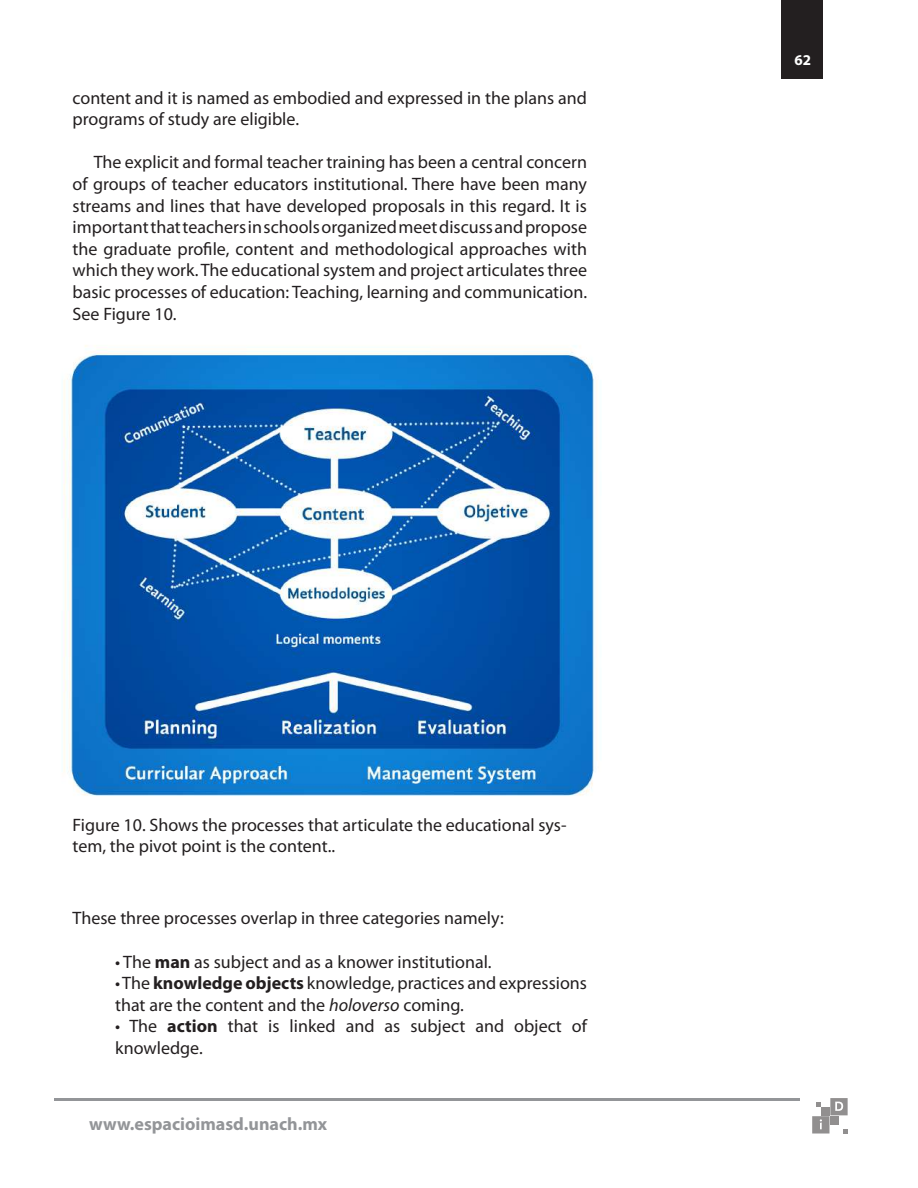
<style>
.page{position:relative;width:918px;height:1188px;background:#fff}
.page>*{position:absolute;margin:0;border:0;box-sizing:border-box;transform-origin:0 0}
.t1{font:18px/21.6px "Myriad Pro";color:#231f20}
.t2{font:700 18px "Myriad Pro";color:#939598}
.t3{font:700 15px "Myriad Pro";color:#fff}
.s1{font-weight:700}
.s2{font-style:italic}
</style>
<div class="page">
<div style="left:782px;top:0;width:41px;height:78px;background:#231f20"></div>
<hr style="left:54px;top:1098px;width:745px;height:3px;background:#939598">
<svg style="left:812px;top:1098px;width:36px;height:36px"></svg>
<img style="left:64px;top:345px;width:533px;height:451px">
<p class="t1" style="left:73px;top:86px;width:516px">content and it is named as embodied and expressed in the plans and programs of study are eligible.</p>
<p class="t1" style="left:73px;top:151px;width:516px;text-align:justify;text-indent:21px">The explicit and formal teacher training has been a central concern of groups of teacher educators institutional. There have been many streams and lines that have developed proposals in this regard. It is important that teachers in schools organized meet discuss and propose the graduate profile, content and methodological approaches with which they work. The educational system and project articulates three basic processes of education: Teaching, learning and communication.<br>See Figure 10.</p>
<p class="t1" style="left:73px;top:814px;width:496px">Figure 10. Shows the processes that articulate the educational sys&shy;tem, the pivot point is the content..</p>
<p class="t1" style="left:73px;top:907px;width:433px">These three processes overlap in three categories namely:</p>
<p class="t1" style="left:115px;top:950px;width:378px">• The <span class="s1">man</span> as subject and as a knower institutional.</p>
<p class="t1" style="left:115px;top:972px;width:473px">• The <span class="s1">knowledge objects</span> knowledge, practices and expressions that are the content and the <span class="s2">holoverso</span> coming.</p>
<p class="t1" style="left:115px;top:1015px;width:474px">• The <span class="s1">action</span> that is linked and as subject and object of knowledge.</p>
<p class="t2" style="left:89px;top:1112px;width:240px">www.espacioimasd.unach.mx</p>
<p class="t3" style="left:795px;top:50px;width:18px">62</p>
</div>
